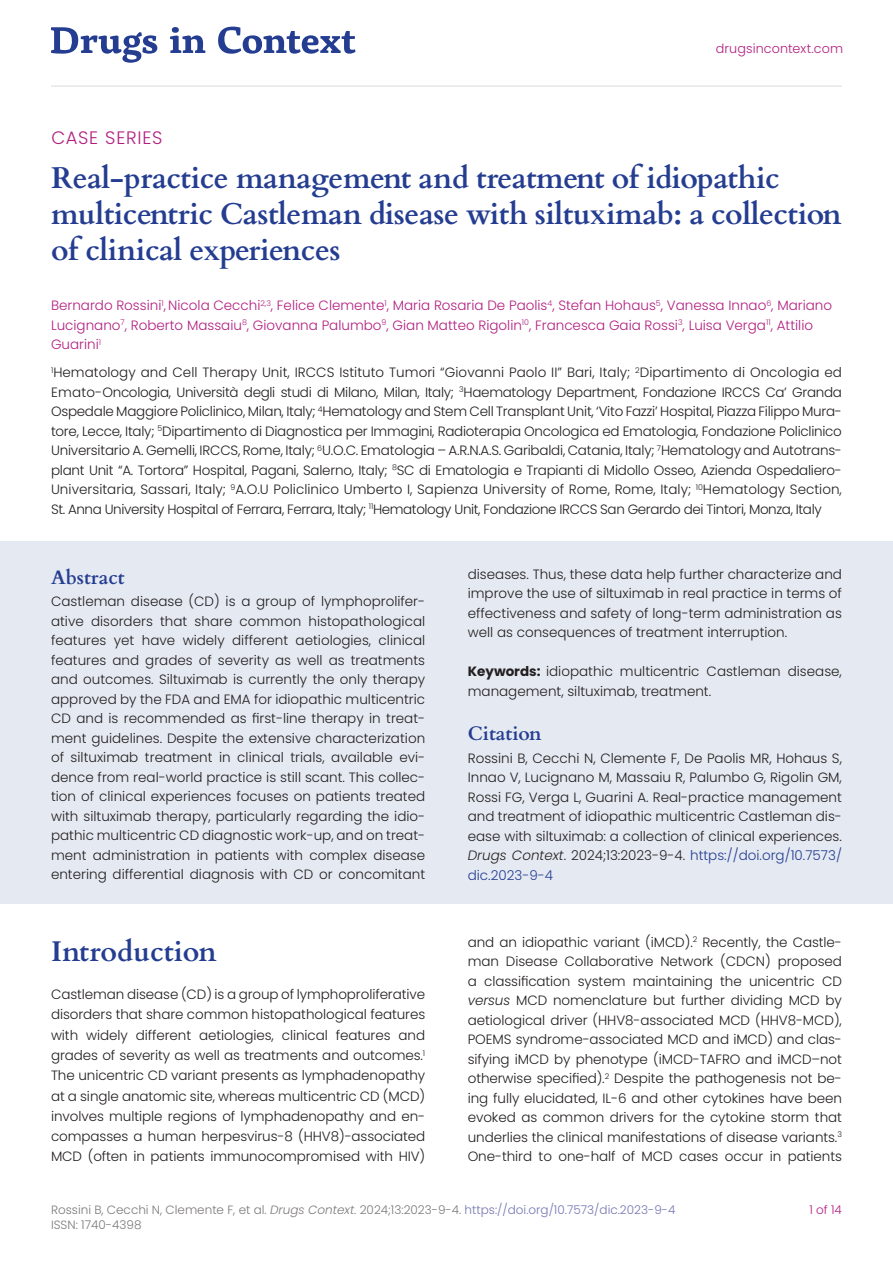
<style>
.page{position:relative;width:893px;height:1263px;background:#fff}
.page>*{position:absolute;margin:0;border:0;box-sizing:border-box;transform-origin:0 0}
.Article_Title__H1{font:700 30px/36px "Cardo";letter-spacing:-.015em;color:#243d91}
.t1{font:700 28.5px "Cardo";color:#243d91}
.t2{font:700 19.5px "Cardo";color:#243d91}
.Original_Research{font:300 18px "Poppins";letter-spacing:.04em;color:#b21f81}
.OPTX_N{font:300 13.5px/19.5px "Poppins";color:#231f20;text-align:justify}
.Body_Black_First{font:300 13.5px/19.5px "Poppins";letter-spacing:-.005em;color:#231f20;text-align:justify}
.Author_aff{font:300 13.5px/19.5px "Poppins";letter-spacing:-.03em;color:#231f20;text-align:justify}
.Intro_-_Authors{font:300 13.5px/19.5px "Poppins";color:#b21f81}
.OPTXS_N{font:300 13.5px/19.5px "Poppins";color:#231f20}
.t3{font:300 12.75px "Poppins";letter-spacing:.01em;color:#b21f81}
.t4{font:300 12px "Poppins";color:#7c7878}
.t5{font:300 12px "Poppins";color:#b21f81}
.s1{font-weight:700}
.s2{font-style:italic}
.s3{color:#243d91}
.s4{color:#7376b2}
</style>
<div class="page">
<svg style="left:51px;top:27px;width:106px;height:36px"></svg>
<svg style="left:170px;top:27px;width:35px;height:26px"></svg>
<svg style="left:218px;top:27px;width:138px;height:27px"></svg>
<hr style="left:51px;top:85px;width:791px;height:2px;background:#e6e7e6">
<div style="left:0;top:541px;width:893px;height:363px;background:#e5eaf2"></div>
<p class="t3" style="left:716px;top:41px;width:129px">drugsincontext.com</p>
<p class="Original_Research" style="left:52px;top:127px;width:112px">CASE SERIES</p>
<p class="Article_Title__H1" style="left:51px;top:157px;width:792px">Real-practice management and treatment of idiopathic multicentric Castleman disease with siltuximab: a collection of clinical experiences</p>
<p class="Intro_-_Authors" style="left:51px;top:296px;width:783px">Bernardo Rossini<sup>1</sup>, Nicola Cecchi<sup>2,3</sup>, Felice Clemente<sup>1</sup>, Maria Rosaria De Paolis<sup>4</sup>, Stefan Hohaus<sup>5</sup>, Vanessa Innao<sup>6</sup>, Mariano<br>Lucignano<sup>7</sup>, Roberto Massaiu<sup>8</sup>, Giovanna Palumbo<sup>9</sup>, Gian Matteo Rigolin<sup>10</sup>, Francesca Gaia Rossi<sup>3</sup>, Luisa Verga<sup>11</sup>, Attilio<br>Guarini<sup>1</sup></p>
<p class="Author_aff" style="left:51px;top:363px;width:792px"><sup>1</sup>Hematology and Cell Therapy Unit, IRCCS Istituto Tumori “Giovanni Paolo II” Bari, Italy; <sup>2</sup>Dipartimento di Oncologia ed Emato-Oncologia, Università degli studi di Milano, Milan, Italy; <sup>3</sup>Haematology Department, Fondazione IRCCS Ca’ Granda Ospedale Maggiore Policlinico, Milan, Italy; <sup>4</sup>Hematology and Stem Cell Transplant Unit, ‘Vito Fazzi’ Hospital, Piazza Filippo Mura&shy;tore, Lecce, Italy; <sup>5</sup>Dipartimento di Diagnostica per Immagini, Radioterapia Oncologica ed Ematologia, Fondazione Policlinico Universitario A. Gemelli, IRCCS, Rome, Italy; <sup>6</sup>U.O.C. Ematologia – A.R.N.A.S. Garibaldi, Catania, Italy; <sup>7</sup>Hematology and Autotrans&shy;plant Unit “A. Tortora” Hospital, Pagani, Salerno, Italy; <sup>8</sup>SC di Ematologia e Trapianti di Midollo Osseo, Azienda Ospedaliero-Universitaria, Sassari, Italy; <sup>9</sup>A.O.U Policlinico Umberto I, Sapienza University of Rome, Rome, Italy; <sup>10</sup>Hematology Section, St. Anna University Hospital of Ferrara, Ferrara, Italy; <sup>11</sup>Hematology Unit, Fondazione IRCCS San Gerardo dei Tintori, Monza, Italy</p>
<h2 class="t2" style="left:51px;top:561px;width:75px">Abstract</h2>
<p class="OPTX_N" style="left:51px;top:592px;width:376px">Castleman disease (CD) is a group of lymphoprolifer&shy;ative disorders that share common histopathological features yet have widely different aetiologies, clinical features and grades of severity as well as treatments and outcomes. Siltuximab is currently the only therapy approved by the FDA and EMA for idiopathic multicentric CD and is recommended as first-line therapy in treat&shy;ment guidelines. Despite the extensive characterization of siltuximab treatment in clinical trials, available evi&shy;dence from real-world practice is still scant. This collec&shy;tion of clinical experiences focuses on patients treated with siltuximab therapy, particularly regarding the idio&shy;pathic multicentric CD diagnostic work-up, and on treat&shy;ment administration in patients with complex disease entering differential diagnosis with CD or concomitant</p>
<h1 class="t1" style="left:51px;top:928px;width:167px">Introduction</h1>
<p class="Body_Black_First" style="left:51px;top:984px;width:376px;line-height:20.2px">Castleman disease (CD) is a group of lymphoproliferative disorders that share common histopathological features with widely different aetiologies, clinical features and grades of severity as well as treatments and outcomes.<sup>1<br></sup>The unicentric CD variant presents as lymphadenopathy at a single anatomic site, whereas multicentric CD (MCD) involves multiple regions of lymphadenopathy and en&shy;compasses a human herpesvirus-8 (HHV8)-associated MCD (often in patients immunocompromised with HIV)</p>
<p class="OPTX_N" style="left:468px;top:564px;width:376px">diseases. Thus, these data help further characterize and improve the use of siltuximab in real practice in terms of effectiveness and safety of long-term administration as well as consequences of treatment interruption.</p>
<p class="OPTXS_N" style="left:468px;top:662px;width:376px"><span class="s1">Keywords:</span> idiopathic multicentric Castleman disease, management, siltuximab, treatment.</p>
<h2 class="t2" style="left:468px;top:718px;width:75px">Citation</h2>
<p class="OPTX_N" style="left:468px;top:748px;width:376px">Rossini B, Cecchi N, Clemente F, De Paolis MR, Hohaus S, Innao V, Lucignano M, Massaiu R, Palumbo G, Rigolin GM, Rossi FG, Verga L, Guarini A. Real-practice management and treatment of idiopathic multicentric Castleman dis&shy;ease with siltuximab: a collection of clinical experiences.<br><span class="s2">Drugs Context</span>. 2024;13:2023-9-4. <span class="s3">https://doi.org/10.7573/ dic.2023-9-4</span></p>
<p class="Body_Black_First" style="left:468px;top:932px;width:376px">and an idiopathic variant (iMCD).<sup>2</sup> Recently, the Castle&shy;man Disease Collaborative Network (CDCN) proposed a classification system maintaining the unicentric CD <span class="s2">versus</span> MCD nomenclature but further dividing MCD by aetiological driver (HHV8-associated MCD (HHV8-MCD), POEMS syndrome-associated MCD and iMCD) and clas&shy;sifying iMCD by phenotype (iMCD-TAFRO and iMCD–not otherwise specified).<sup>2</sup> Despite the pathogenesis not be&shy;ing fully elucidated, IL-6 and other cytokines have been evoked as common drivers for the cytokine storm that underlies the clinical manifestations of disease variants.<sup>3<br></sup>One-third to one-half of MCD cases occur in patients</p>
<p class="t4" style="left:51px;top:1203px;width:626px">Rossini B, Cecchi N, Clemente F, et al. <span class="s2">Drugs Context</span>. 2024;13:2023-9-4. <span class="s4">https://doi.org/10.7573/dic.2023-9-4</span></p>
<p class="t5" style="left:809px;top:1203px;width:34px">1 of 14</p>
<p class="t4" style="left:51px;top:1218px;width:92px">ISSN: 1740-4398</p>
</div>
